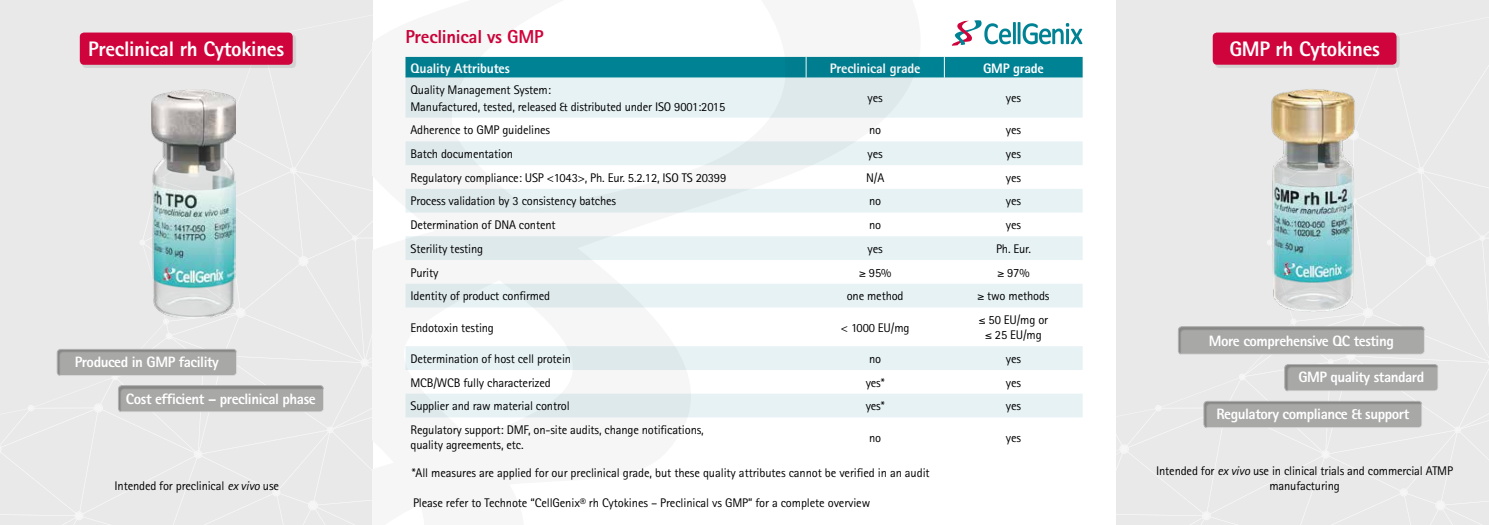
<style>
.page{position:relative;width:1489px;height:525px;background:#fff}
.page>*{position:absolute;margin:0;border:0;box-sizing:border-box;transform-origin:0 0}
.t1{font:800 21px "Rotis Sans Serif";letter-spacing:-.015em;color:#fff}
.t2{font:800 18.75px "Rotis Sans Serif";letter-spacing:-.015em;color:#d0043c}
.t3{font:800 15px "Rotis Sans Serif";letter-spacing:-.03em;color:#fff}
.t4{font:800 13.75px "Rotis Sans Serif";letter-spacing:-.015em;color:#fff}
.t5{font:12.5px/15px "Rotis Sans Serif";letter-spacing:-.015em;color:#000}
.s1{font-style:italic}
</style>
<div class="page">
<div style="left:1116px;top:10px;width:372px;height:515px;background:#e9e9e9"></div>
<div style="left:0;top:10px;width:373px;height:515px;background:#e9e9e9"></div>
<img style="left:152px;top:89px;width:83px;height:228px">
<svg style="left:951px;top:20px;width:131px;height:26px"></svg>
<svg style="left:405px;top:141px;width:677px;height:276px"></svg>
<svg style="left:405px;top:57px;width:677px;height:61px;background:#98cad2"></svg>
<div style="left:56px;top:347px;width:183px;height:29px;background:#000;opacity:.2"></div>
<div style="left:1176px;top:325px;width:249px;height:30px;background:#000;opacity:.2"></div>
<div style="left:1203px;top:399px;width:225px;height:29px;background:#000;opacity:.2"></div>
<div style="left:117px;top:384px;width:219px;height:28px;background:#000;opacity:.2"></div>
<div style="left:1282px;top:362px;width:160px;height:29px;background:#000;opacity:.2"></div>
<div style="left:82px;top:35px;width:214px;height:33px;background:#d2d2d2"></div>
<div style="left:80px;top:33px;width:213px;height:32px;background:#d0043c;border-radius:4px"></div>
<div style="left:1214px;top:35px;width:185px;height:33px;background:#000;opacity:.1"></div>
<div style="left:1212px;top:33px;width:184px;height:32px;background:#d0043c;border-radius:4px"></div>
<img style="left:1260px;top:84px;width:104px;height:235px">
<h2 class="t2" style="left:405px;top:24px;width:139px">Preclinical vs GMP</h2>
<p class="t4" style="left:410px;top:59px;width:101px">Quality Attributes</p>
<p class="t4" style="left:829px;top:59px;width:92px">Preclinical grade</p>
<p class="t4" style="left:982px;top:59px;width:62px">GMP grade</p>
<p class="t5" style="left:410px;top:82px;width:316px;line-height:16.2px">Quality Management System:<br>Manufactured, tested, released &amp; distributed under ISO 9001:2015</p>
<p class="t5" style="left:867px;top:91px;width:17px">yes</p>
<p class="t5" style="left:1005px;top:91px;width:17px">yes</p>
<p class="t5" style="left:410px;top:122px;width:141px">Adherence to GMP guidelines</p>
<p class="t5" style="left:869px;top:122px;width:14px">no</p>
<p class="t5" style="left:1005px;top:122px;width:17px">yes</p>
<p class="t5" style="left:410px;top:146px;width:104px">Batch documentation</p>
<p class="t5" style="left:867px;top:146px;width:17px">yes</p>
<p class="t5" style="left:1005px;top:146px;width:17px">yes</p>
<p class="t5" style="left:410px;top:170px;width:317px">Regulatory compliance: USP &lt;1043&gt;, Ph. Eur. 5.2.12, ISO TS 20399</p>
<p class="t5" style="left:866px;top:170px;width:20px">N/A</p>
<p class="t5" style="left:1005px;top:170px;width:17px">yes</p>
<p class="t5" style="left:410px;top:193px;width:207px">Process validation by 3 consistency batches</p>
<p class="t5" style="left:869px;top:193px;width:14px">no</p>
<p class="t5" style="left:1005px;top:193px;width:17px">yes</p>
<p class="t5" style="left:410px;top:217px;width:147px">Determination of DNA content</p>
<p class="t5" style="left:869px;top:217px;width:14px">no</p>
<p class="t5" style="left:1005px;top:217px;width:17px">yes</p>
<p class="t5" style="left:410px;top:241px;width:74px">Sterility testing</p>
<p class="t5" style="left:867px;top:241px;width:17px">yes</p>
<p class="t5" style="left:996px;top:241px;width:36px">Ph. Eur.</p>
<p class="t5" style="left:410px;top:265px;width:29px">Purity</p>
<p class="t5" style="left:859px;top:265px;width:34px">≥ 95%</p>
<p class="t5" style="left:997px;top:265px;width:34px">≥ 97%</p>
<p class="t5" style="left:410px;top:288px;width:141px">Identity of product confirmed</p>
<p class="t5" style="left:846px;top:288px;width:58px">one method</p>
<p class="t5" style="left:977px;top:288px;width:73px">≥ two methods</p>
<p class="t5" style="left:410px;top:319px;width:85px">Endotoxin testing</p>
<p class="t5" style="left:840px;top:319px;width:70px">&lt; 1000 EU/mg</p>
<p class="t5" style="left:978px;top:312px;width:71px;text-align:center">≤ 50 EU/mg or ≤ 25 EU/mg</p>
<p class="t5" style="left:410px;top:351px;width:162px">Determination of host cell protein</p>
<p class="t5" style="left:869px;top:351px;width:14px">no</p>
<p class="t5" style="left:1005px;top:351px;width:17px">yes</p>
<p class="t5" style="left:410px;top:374px;width:142px">MCB/WCB fully characterized</p>
<p class="t5" style="left:865px;top:374px;width:20px">yes*</p>
<p class="t5" style="left:1005px;top:374px;width:17px">yes</p>
<p class="t5" style="left:410px;top:398px;width:161px">Supplier and raw material control</p>
<p class="t5" style="left:865px;top:398px;width:20px">yes*</p>
<p class="t5" style="left:1005px;top:398px;width:17px">yes</p>
<p class="t5" style="left:410px;top:422px;width:295px">Regulatory support: DMF, on-site audits, change notifications, quality agreements, etc.</p>
<p class="t5" style="left:869px;top:429px;width:14px">no</p>
<p class="t5" style="left:1005px;top:429px;width:17px">yes</p>
<h1 class="t1" style="left:88px;top:35px;width:197px">Preclinical rh Cytokines</h1>
<h1 class="t1" style="left:1229px;top:35px;width:152px">GMP rh Cytokines</h1>
<p class="t3" style="left:1208px;top:331px;width:187px">More comprehensive QC testing</p>
<p class="t3" style="left:75px;top:352px;width:146px">Produced in GMP facility</p>
<p class="t3" style="left:1298px;top:367px;width:127px">GMP quality standard</p>
<p class="t3" style="left:126px;top:388px;width:191px">Cost efficient – preclinical phase</p>
<p class="t3" style="left:1216px;top:404px;width:194px">Regulatory compliance &amp; support</p>
<p class="t5" style="left:114px;top:478px;width:166px">Intended for preclinical <span class="s1">ex vivo</span> use</p>
<p class="t5" style="left:411px;top:465px;width:519px">*All measures are applied for our preclinical grade, but these quality attributes cannot be verified in an audit</p>
<p class="t5" style="left:413px;top:494px;width:459px">Please refer to Technote “CellGenix® rh Cytokines – Preclinical vs GMP” for a complete overview</p>
<p class="t5" style="left:1156px;top:463px;width:298px;text-align:center">Intended for <span class="s1">ex vivo</span> use in clinical trials and commercial ATMP manufacturing</p>
</div>
